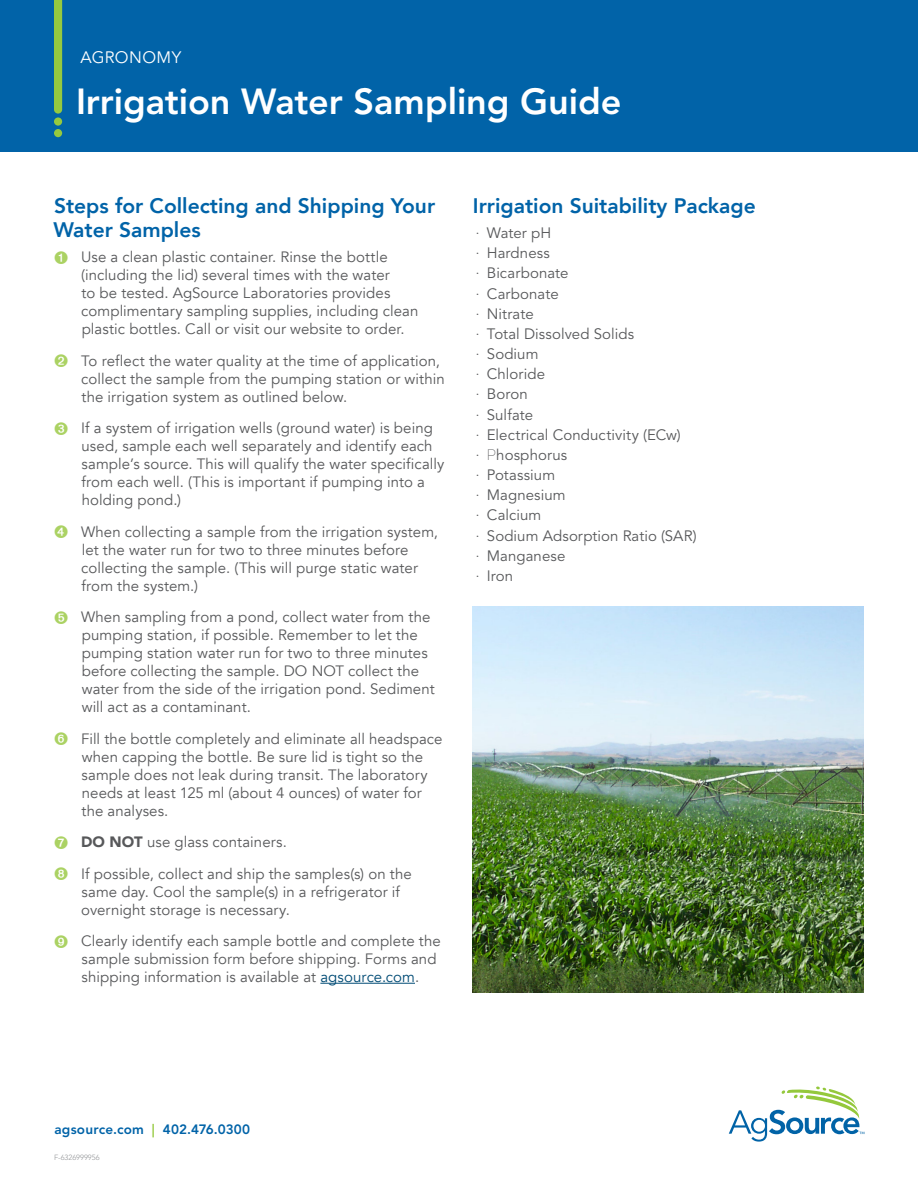
<style>
.page{position:relative;width:918px;height:1188px;background:#fff}
.page>*{position:absolute;margin:0;border:0;box-sizing:border-box;transform-origin:0 0}
.t1{font:800 36px "Avenir LT Std";color:#fff}
.t2{font:800 21px/24px "Avenir";color:#0163a8}
.t3{font:16.5px "Avenir LT Std";letter-spacing:.025em;color:#fff}
.Body{font:15px/18px "Avenir";letter-spacing:.005em;color:#57585a}
.Bullets{font:15px "Avenir LT Std";letter-spacing:.005em;color:#57585a}
.t4{font:800 13.5px "Avenir LT Std";letter-spacing:.015em;color:#0163a8}
.t5{font:300 7.5px "Avenir LT Std";color:#939598}
.s1{font-weight:900}
.s2{color:#014b75}
.s3{font-family:"Uni Neue";font-weight:300}
.s4{color:#95c93f}
</style>
<div class="page">
<svg style="left:729px;top:1086px;width:135px;height:56px"></svg>
<div style="left:0;top:0;width:918px;height:152px;background:#0163a8"></div>
<div style="left:54px;top:117px;width:8px;height:9px;background:#95c93f;border-radius:50%"></div>
<div style="left:54px;top:129px;width:8px;height:8px;background:#95c93f;border-radius:50%"></div>
<svg style="left:54px;top:0;width:8px;height:114px"></svg>
<hr style="left:320px;top:983px;width:95px;height:1px;background:#014b75">
<img style="left:472px;top:606px;width:392px;height:386px">
<p class="t3" style="left:80px;top:48px;width:102px">AGRONOMY</p>
<h1 class="t1" style="left:76px;top:80px;width:547px">Irrigation Water Sampling Guide</h1>
<h1 class="t2" style="left:53px;top:194px;width:383px">Steps for Collecting and Shipping Your<br>Water Samples</h1>
<p class="Body" style="left:81px;top:248px;width:339px">Use a clean plastic container. Rinse the bottle (including the lid) several times with the water<br>to be tested. AgSource Laboratories provides complimentary sampling supplies, including clean plastic bottles. Call or visit our website to order.</p>
<p class="Body" style="left:81px;top:352px;width:365px">To reflect the water quality at the time of application, collect the sample from the pumping station or within the irrigation system as outlined below.</p>
<p class="Body" style="left:81px;top:419px;width:365px">If a system of irrigation wells (ground water) is being used, sample each well separately and identify each sample’s source. This will qualify the water specifically from each well. (This is important if pumping into a holding pond.)</p>
<p class="Body" style="left:81px;top:523px;width:358px">When collecting a sample from the irrigation system, let the water run for two to three minutes before collecting the sample. (This will purge static water from the system.)</p>
<p class="Body" style="left:81px;top:608px;width:355px">When sampling from a pond, collect water from the pumping station, if possible. Remember to let the pumping station water run for two to three minutes before collecting the sample. DO NOT collect the water from the side of the irrigation pond. Sediment will act as a contaminant.</p>
<p class="Body" style="left:81px;top:730px;width:363px">Fill the bottle completely and eliminate all headspace when capping the bottle. Be sure lid is tight so the sample does not leak during transit. The laboratory needs at least 125 ml (about 4 ounces) of water for the analyses.</p>
<p class="Body" style="left:81px;top:833px;width:207px"><span class="s1">DO NOT</span> use glass containers.</p>
<p class="Body" style="left:81px;top:865px;width:332px">If possible, collect and ship the samples(s) on the same day. Cool the sample(s) in a refrigerator if overnight storage is necessary.</p>
<p class="Body" style="left:81px;top:932px;width:361px">Clearly identify each sample bottle and complete the sample submission form before shipping. Forms and shipping information is available at <span class="s2">agsource.com</span>.</p>
<h1 class="t2" style="left:473px;top:194px;width:284px">Irrigation Suitability Package</h1>
<p class="Bullets" style="left:475px;top:224px;width:77px"><span class="s3">•</span> Water pH</p>
<p class="Bullets" style="left:475px;top:244px;width:76px"><span class="s3">•</span> Hardness</p>
<p class="Bullets" style="left:475px;top:265px;width:95px"><span class="s3">•</span> Bicarbonate</p>
<p class="Bullets" style="left:475px;top:285px;width:85px"><span class="s3">•</span> Carbonate</p>
<p class="Bullets" style="left:475px;top:305px;width:60px"><span class="s3">•</span> Nitrate</p>
<p class="Bullets" style="left:475px;top:325px;width:160px"><span class="s3">•</span> Total Dissolved Solids</p>
<p class="Bullets" style="left:475px;top:345px;width:65px"><span class="s3">•</span> Sodium</p>
<p class="Bullets" style="left:475px;top:365px;width:71px"><span class="s3">•</span> Chloride</p>
<p class="Bullets" style="left:475px;top:386px;width:54px"><span class="s3">•</span> Boron</p>
<p class="Bullets" style="left:475px;top:406px;width:59px"><span class="s3">•</span> Sulfate</p>
<p class="Bullets" style="left:475px;top:426px;width:207px"><span class="s3">•</span> Electrical Conductivity (ECw)</p>
<p class="Bullets" style="left:475px;top:446px;width:93px"><span class="s3">• P</span>hosphorus</p>
<p class="Bullets" style="left:475px;top:466px;width:81px"><span class="s3">•</span> Potassium</p>
<p class="Bullets" style="left:475px;top:486px;width:92px"><span class="s3">•</span> Magnesium</p>
<p class="Bullets" style="left:475px;top:507px;width:67px"><span class="s3">•</span> Calcium</p>
<p class="Bullets" style="left:475px;top:527px;width:223px"><span class="s3">•</span> Sodium Adsorption Ratio (SAR)</p>
<p class="Bullets" style="left:475px;top:547px;width:91px"><span class="s3">•</span> Manganese</p>
<p class="Bullets" style="left:475px;top:567px;width:39px"><span class="s3">•</span> Iron</p>
<p class="t4" style="left:54px;top:1121px;width:197px">agsource.com <span class="s4">|</span> 402.476.0300</p>
<p class="t5" style="left:54px;top:1153px;width:47px">F-6326999956</p>
</div>
